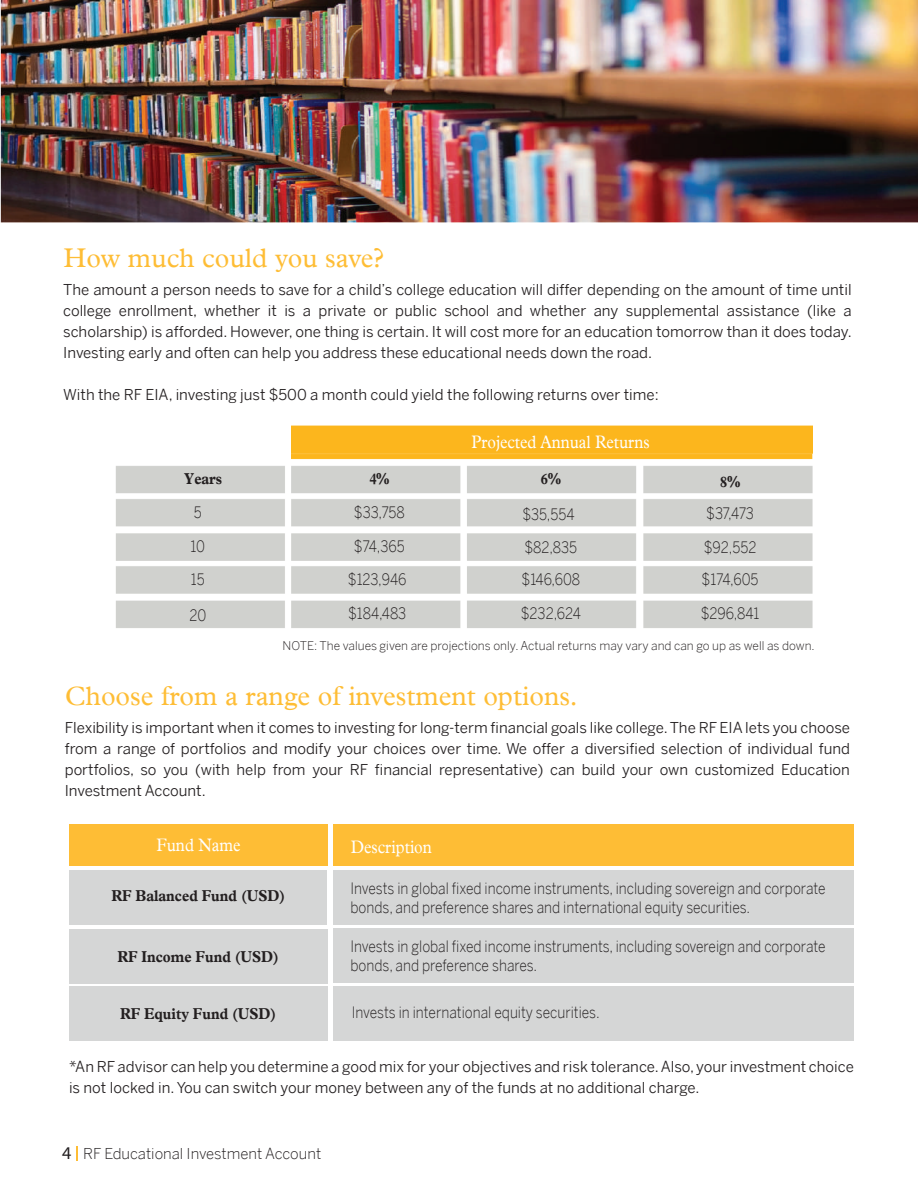
<style>
.page{position:relative;width:918px;height:1188px;background:#fff}
.page>*{position:absolute;margin:0;border:0;box-sizing:border-box;transform-origin:0 0}
.t1{font:27px "Plantin";color:#febd35}
.t2{font:18px "Plantin";color:#fff;scale:.88 1}
.t3{font:300 15.75px/33.3px "Benton Sans";color:#231f20;scale:.88 1}
.t4{font:700 15.75px "Plantin";color:#231f20;scale:.88 1}
.t5{font:300 15.75px/33.9px "Benton Sans";letter-spacing:-.02em;color:#231f20;scale:.88 1}
.t6{font:15px/21px "Benton Sans";color:#231f20;text-align:justify}
.t7{font:300 15px "Benton Sans";color:#231f20}
.t8{font:300 12px "Benton Sans";color:#231f20}
.s1{font-family:"Myriad Pro";font-weight:400;font-size:18px}
</style>
<div class="page">
<svg style="left:76px;top:1146px;width:1px;height:15px"></svg>
<div style="left:69px;top:824px;width:259px;height:42px;background:#febd35"></div>
<div style="left:69px;top:870px;width:258px;height:55px;background:#d5d6d6"></div>
<div style="left:333px;top:824px;width:521px;height:42px;background:#febd35"></div>
<div style="left:333px;top:870px;width:521px;height:55px;background:#d5d6d6"></div>
<div style="left:69px;top:929px;width:258px;height:54px;background:#d5d6d6"></div>
<div style="left:333px;top:928px;width:521px;height:55px;background:#d5d6d6"></div>
<div style="left:69px;top:986px;width:258px;height:55px;background:#d5d6d6"></div>
<div style="left:333px;top:986px;width:521px;height:55px;background:#d5d6d6"></div>
<img style="left:0;top:0;width:918px;height:223px">
<div style="left:291px;top:425px;width:522px;height:34px;background:#fcb61d"></div>
<h1 class="t1" style="left:63px;top:248px;width:322px">How much could you save?</h1>
<p class="t6" style="left:63px;top:279px;width:790px">The amount a person needs to save for a child’s college education will differ depending on the amount of time until college enrollment, whether it is a private or public school and whether any supplemental assistance (like a scholarship) is afforded. However, one thing is certain. It will cost more for an education tomorrow than it does today.<br>Investing early and often can help you address these educational needs down the road.</p>
<p class="t6" style="left:63px;top:384px;width:597px">With the RF EIA, investing just $500 a month could yield the following returns over time:</p>
<p class="t4" style="left:184px;top:473px;width:45px">Years</p>
<p class="t3" style="left:191px;top:496px;width:18px">5<br>10<br>15</p>
<p class="t3" style="left:190px;top:599px;width:21px">20</p>
<p class="t2" style="left:472px;top:435px;width:204px">Projected Annual Returns</p>
<p class="t4" style="left:369px;top:473px;width:24px">4%</p>
<p class="t4" style="left:541px;top:473px;width:24px">6%</p>
<p class="t4" style="left:720px;top:476px;width:24px">8%</p>
<p class="t3" style="left:348px;top:495px;width:68px;line-height:33.9px;text-align:center">$33,758 $74,365 $123,946 $184,483</p>
<p class="t5" style="left:704px;top:497px;width:61px">$37,473 $92,552</p>
<p class="t3" style="left:522px;top:497px;width:64px">$35,554 $82,835</p>
<p class="t3" style="left:521px;top:562px;width:70px;line-height:34.5px">$146,608 $232,624</p>
<p class="t3" style="left:701px;top:562px;width:68px;line-height:34px">$174,605 $296,841</p>
<p class="t8" style="left:283px;top:639px;width:534px">NOTE: The values given are projections only. Actual returns may vary and can go up as well as down.</p>
<h1 class="t1" style="left:65px;top:685px;width:514px">Choose from a range of investment options.</h1>
<p class="t6" style="left:65px;top:717px;width:787px">Flexibility is important when it comes to investing for long-term financial goals like college. The RF EIA lets you choose from a range of portfolios and modify your choices over time. We offer a diversified selection of individual fund portfolios, so you (with help from your RF financial representative) can build your own customized Education Investment Account.</p>
<p class="t2" style="left:156px;top:838px;width:97px">Fund Name</p>
<p class="t4" style="left:112px;top:890px;width:199px">RF Balanced Fund (USD)</p>
<p class="t2" style="left:351px;top:840px;width:94px">Description</p>
<p class="t3" style="left:350px;top:879px;width:542px;line-height:18.9px">Invests in global fixed income instruments, including sovereign and corporate bonds, and preference shares and international equity securities.</p>
<p class="t4" style="left:117px;top:951px;width:185px">RF Income Fund (USD)</p>
<p class="t3" style="left:350px;top:937px;width:542px;line-height:18.9px">Invests in global fixed income instruments, including sovereign and corporate bonds, and preference shares.</p>
<p class="t4" style="left:120px;top:1007px;width:179px">RF Equity Fund (USD)</p>
<p class="t3" style="left:352px;top:996px;width:283px">Invests in international equity securities.</p>
<p class="t6" style="left:69px;top:1056px;width:786px">*An RF advisor can help you determine a good mix for your objectives and risk tolerance. Also, your investment choice is not locked in. You can switch your money between any of the funds at no additional charge.</p>
<p class="t7" style="left:62px;top:1145px;width:261px"><span class="s1">4</span> RF Educational Investment Account</p>
</div>
